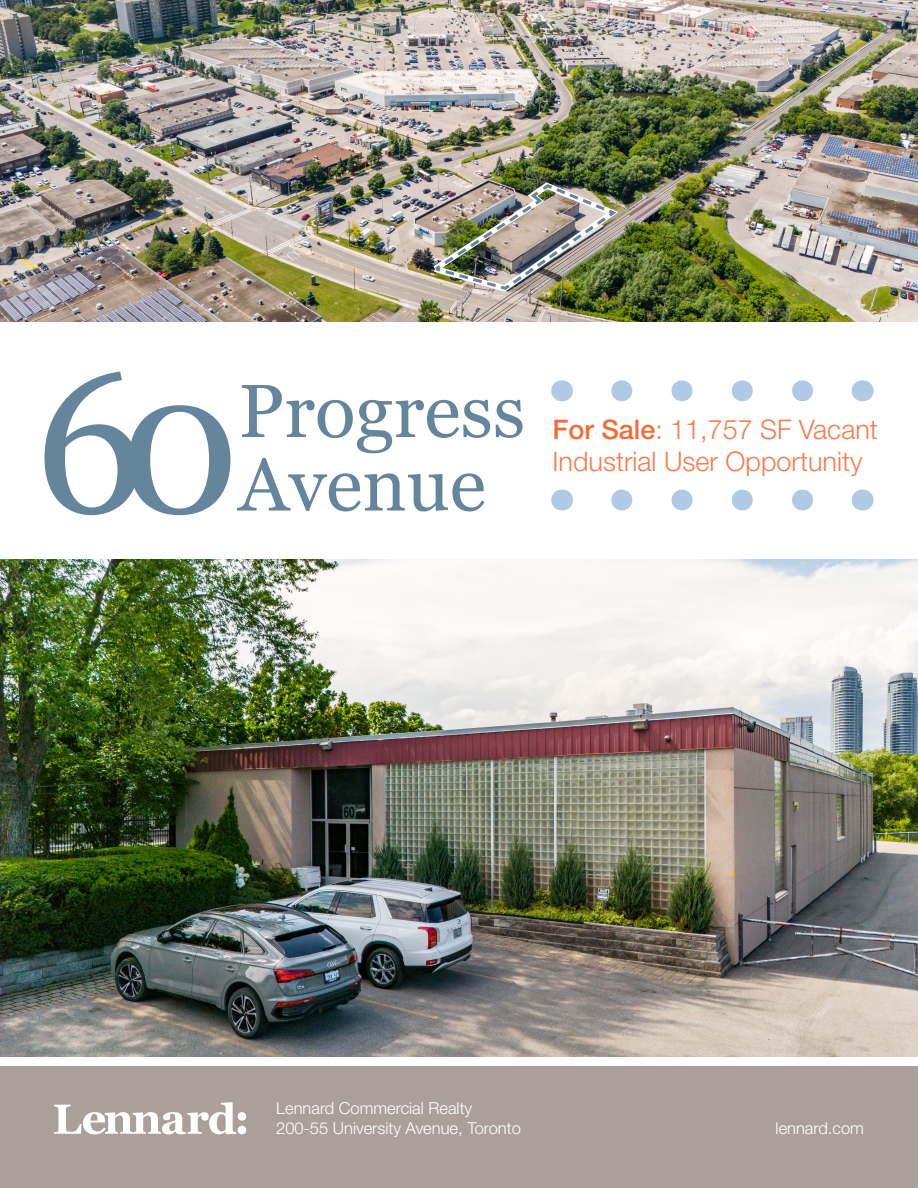
<style>
.page{position:relative;width:918px;height:1188px;background:#fff}
.page>*{position:absolute;margin:0;border:0;box-sizing:border-box;transform-origin:0 0}
.Cover_Title{font:198px "Georgia";color:#65859c}
.Cover_Title-2{font:75px/73.5px "Georgia";color:#65859c}
.Cover_Subtitle{font:300 27px "Helvetica Neue LT Std";color:#f47d4d}
.t1{font:300 16.5px/19.8px "Helvetica Neue LT Std";color:#fff}
.s1{font-weight:500;color:#f26c38}
</style>
<div class="page">
<div style="left:0;top:1066px;width:918px;height:122px;background:#aaa099"></div>
<svg style="left:54px;top:1102px;width:192px;height:32px"></svg>
<img style="left:0;top:559px;width:918px;height:497px">
<img style="left:0;top:0;width:918px;height:321px">
<svg style="left:622px;top:490px;width:191px;height:21px"></svg>
<svg style="left:562px;top:490px;width:1px;height:21px"></svg>
<svg style="left:862px;top:490px;width:1px;height:21px"></svg>
<svg style="left:622px;top:380px;width:191px;height:21px"></svg>
<svg style="left:562px;top:380px;width:1px;height:21px"></svg>
<svg style="left:862px;top:380px;width:1px;height:21px"></svg>
<img style="left:427px;top:179px;width:198px;height:116px">
<p class="Cover_Title" style="left:35px;top:324px;width:207px">60</p>
<p class="Cover_Title-2" style="left:238px;top:376px;width:288px">Progress<br>Avenue</p>
<p class="Cover_Subtitle" style="left:553px;top:413px;width:327px"><span class="s1">For Sale</span>: 11,757 SF Vacant</p>
<p class="Cover_Subtitle" style="left:553px;top:445px;width:311px">Industrial User Opportunity</p>
<p class="t1" style="left:276px;top:1098px;width:246px">Lennard Commercial Realty<br>200-55 University Avenue, Toronto</p>
<p class="t1" style="left:776px;top:1118px;width:90px">lennard.com</p>
</div>
